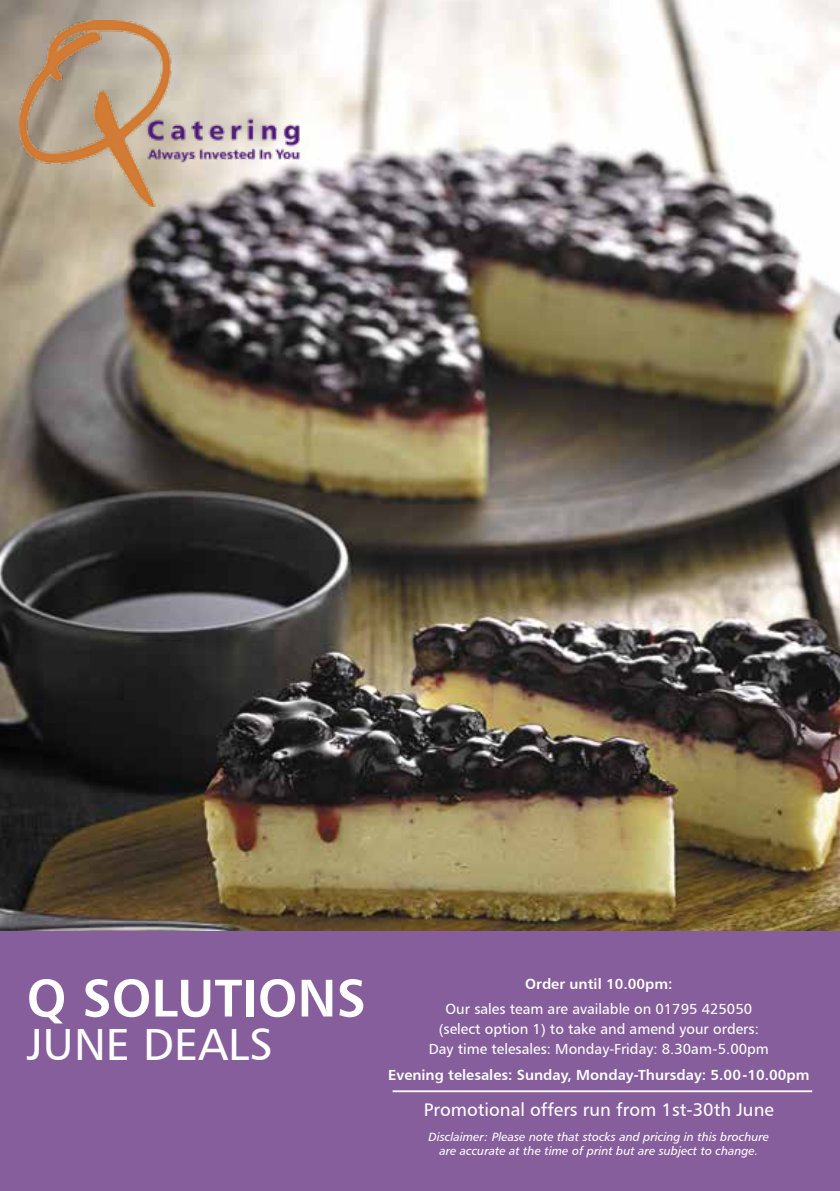
<style>
.page{position:relative;width:840px;height:1191px;background:#fff}
.page>*{position:absolute;margin:0;border:0;box-sizing:border-box;transform-origin:0 0}
.t1{font:52.8px "Humanist 777 BT Bold B";color:#fff}
.t2{font:45.2px "Humanist 777 BT Roman B";color:#fff}
.t3{font:18.2px "Humanist 777 BT Roman B";color:#fff}
.t4{font:14.6px/20.2px "Humanist 777 BT Roman B";color:#fff;text-align:center}
.t5{font:14.6px "Humanist 777 BT Bold B";color:#fff}
.t6{font:12px/14px "Humanist 777 BT Italic B";color:#fff;text-align:center}
</style>
<div class="page">
<img style="left:0;top:0;width:839px;height:931px">
<div style="left:0;top:931px;width:839px;height:260px;background:#865e9c"></div>
<img style="left:20px;top:21px;width:302px;height:185px">
<hr style="left:392px;top:1090px;width:419px;height:2px;background:#fff">
<h1 class="t1" style="left:27px;top:964px;width:340px">Q SOLUTIONS</h1>
<h2 class="t2" style="left:27px;top:1016px;width:247px">JUNE DEALS</h2>
<p class="t5" style="left:525px;top:974px;width:149px">Order until 10.00pm:</p>
<p class="t4" style="left:428px;top:998px;width:341px">Our sales team are available on 01795 425050 (select option 1) to take and amend your orders:<br>Day time telesales: Monday-Friday: 8.30am-5.00pm</p>
<p class="t5" style="left:388px;top:1065px;width:422px">Evening telesales: Sunday, Monday-Thursday: 5.00-10.00pm</p>
<p class="t3" style="left:423px;top:1097px;width:351px">Promotional offers run from 1st-30th June</p>
<p class="t6" style="left:428px;top:1129px;width:342px">Disclaimer: Please note that stocks and pricing in this brochure are accurate at the time of print but are subject to change.</p>
</div>
